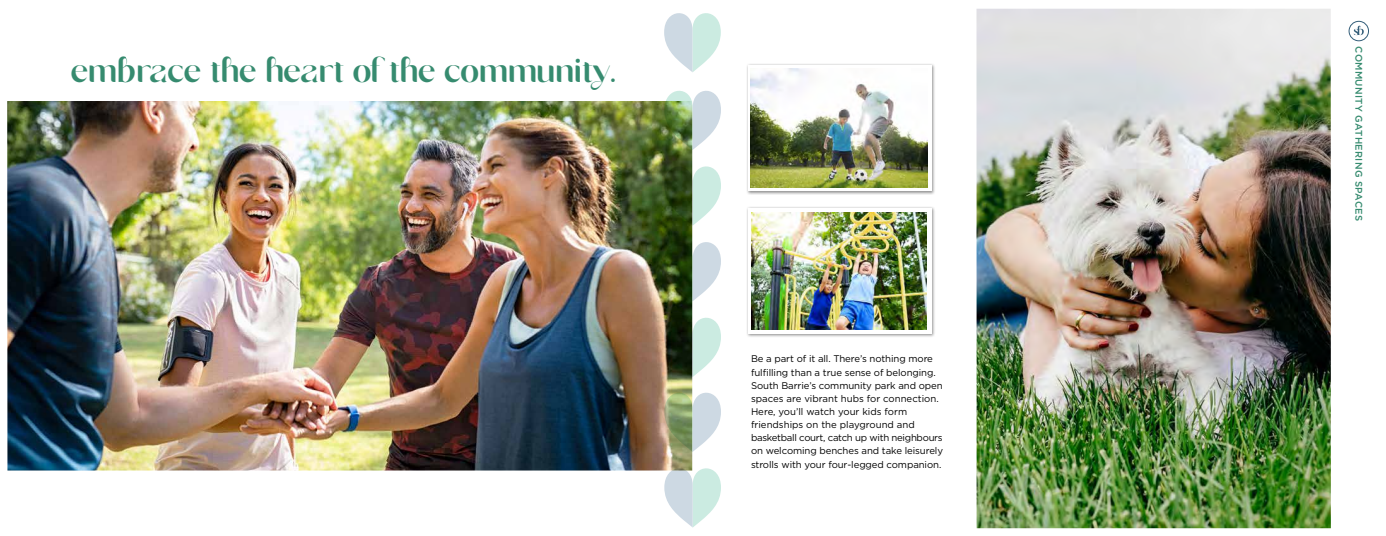
<style>
.page{position:relative;width:1386px;height:536px;background:#fff}
.page>*{position:absolute;margin:0;border:0;box-sizing:border-box;transform-origin:0 0}
.t1{font:38.5px "Monea Alegante";letter-spacing:-.01em;color:#368b6f}
.t2{font:9.62px/13.1px "Gotham";letter-spacing:-.01em;color:#000}
.t3{font:500 9.62px "Gotham";letter-spacing:.035em;color:#368b6f}
</style>
<div class="page">
<img style="left:7px;top:101px;width:653px;height:369px">
<svg style="left:1354px;top:25px;width:10px;height:10px"></svg>
<div style="left:1349px;top:21px;width:20px;height:20px;border:1px solid #345e79;border-radius:50%"></div>
<img style="left:976px;top:9px;width:355px;height:519px">
<div style="left:746px;top:63px;width:189px;height:132px;background:#000;opacity:.44"></div>
<svg style="left:748px;top:65px;width:183px;height:126px"></svg>
<img style="left:751px;top:68px;width:176px;height:119px">
<div style="left:746px;top:206px;width:190px;height:132px;background:#000;opacity:.44"></div>
<div style="left:748px;top:208px;width:183px;height:125px;background:#fff"></div>
<img style="left:751px;top:212px;width:176px;height:118px">
<img style="left:660px;top:101px;width:33px;height:427px">
<svg style="left:664px;top:13px;width:57px;height:59px"></svg>
<img style="left:664px;top:90px;width:57px;height:60px">
<svg style="left:664px;top:160px;width:57px;height:66px"></svg>
<svg style="left:664px;top:236px;width:57px;height:65px"></svg>
<svg style="left:664px;top:311px;width:57px;height:66px"></svg>
<svg style="left:664px;top:386px;width:57px;height:66px"></svg>
<svg style="left:664px;top:462px;width:57px;height:65px"></svg>
<h1 class="t1" style="left:71px;top:54px;width:547px">embrace the heart of the community.</h1>
<p class="t2" style="left:751px;top:352px;width:194px">Be a part of it all. There’s nothing more fulfilling than a true sense of belonging.<br>South Barrie’s community park and open spaces are vibrant hubs for connection.<br>Here, you’ll watch your kids form friendships on the playground and basketball court, catch up with neighbours on welcoming benches and take leisurely strolls with your four-legged companion.</p>
<p class="t3" style="left:1365px;top:46px;width:176px;rotate:90deg">COMMUNITY GATHERING SPACES</p>
</div>
